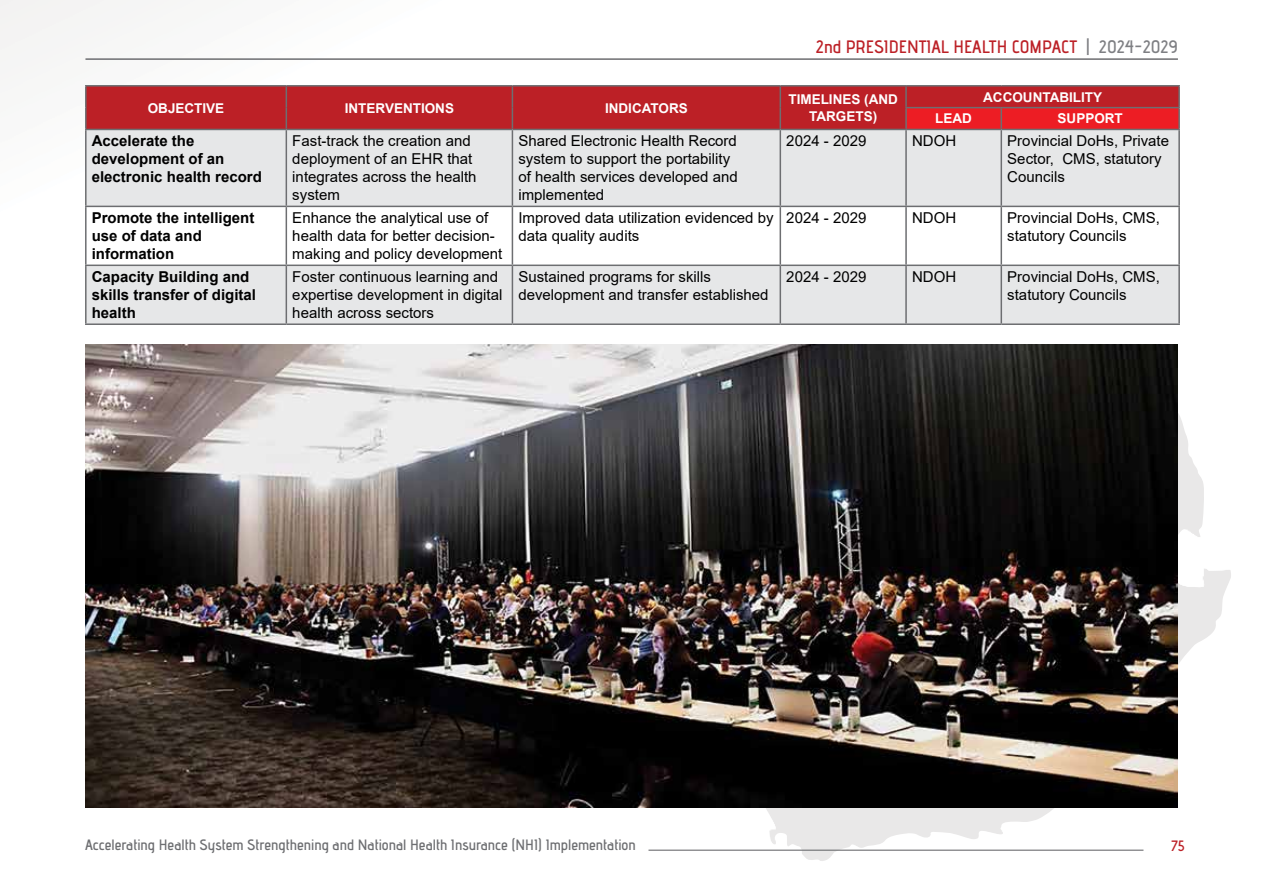
<style>
.page{position:relative;width:1263px;height:893px;background:#fff}
.page>*{position:absolute;margin:0;border:0;box-sizing:border-box;transform-origin:0 0}
.t1{font:18px "advent Bd 2";color:#bc2026}
.t2{font:15px/18px "Arial";color:#000}
.t3{font:700 15px/18px "Arial";color:#000}
.t4{font:15px "advent Bd 2";color:#6d6e71}
.t5{font:15px "advent Bd 2";color:#bc2026}
.t6{font:700 13.5px/16.2px "Arial";color:#fff;text-align:center}
.s1{color:#7e7f83}
</style>
<div class="page">
<hr style="left:85px;top:58px;width:1093px;height:2px;background:#6d6e71">
<hr style="left:648px;top:850px;width:495px;height:1px;background:#6d6e71">
<div style="left:87px;top:87px;width:1091px;height:42px;background:#bc2026"></div>
<svg style="left:907px;top:108px;width:271px;height:21px;background:#e81f26"></svg>
<div style="left:87px;top:130px;width:1091px;height:193px;background:#e6e7e8"></div>
<svg style="left:87px;top:207px;width:1091px;height:58px"></svg>
<hr style="left:85px;top:85px;width:201px;height:2px;background:#6d6e71">
<hr style="left:85px;top:87px;width:2px;height:21px;background:#6d6e71">
<hr style="left:286px;top:85px;width:226px;height:2px;background:#6d6e71">
<hr style="left:512px;top:85px;width:268px;height:2px;background:#6d6e71">
<hr style="left:780px;top:85px;width:126px;height:2px;background:#6d6e71">
<hr style="left:779px;top:87px;width:2px;height:21px;background:#6d6e71">
<hr style="left:85px;top:108px;width:2px;height:21px;background:#6d6e71">
<svg style="left:286px;top:87px;width:1px;height:42px"></svg>
<svg style="left:512px;top:87px;width:1px;height:42px"></svg>
<hr style="left:779px;top:108px;width:2px;height:21px;background:#6d6e71">
<hr style="left:906px;top:85px;width:95px;height:2px;background:#6d6e71">
<hr style="left:905px;top:87px;width:2px;height:20px;background:#6d6e71">
<hr style="left:1001px;top:85px;width:179px;height:2px;background:#6d6e71">
<hr style="left:1178px;top:87px;width:2px;height:20px;background:#6d6e71">
<hr style="left:905px;top:107px;width:96px;height:1px;background:#6d6e71">
<hr style="left:905px;top:108px;width:2px;height:21px;background:#6d6e71">
<hr style="left:1001px;top:107px;width:179px;height:1px;background:#6d6e71">
<hr style="left:1000px;top:108px;width:2px;height:21px;background:#6d6e71">
<hr style="left:1178px;top:108px;width:2px;height:21px;background:#6d6e71">
<hr style="left:85px;top:129px;width:201px;height:1px;background:#6d6e71">
<hr style="left:85px;top:130px;width:2px;height:76px;background:#6d6e71">
<hr style="left:286px;top:129px;width:226px;height:1px;background:#6d6e71">
<hr style="left:286px;top:130px;width:1px;height:76px;background:#6d6e71">
<hr style="left:512px;top:129px;width:268px;height:1px;background:#6d6e71">
<hr style="left:512px;top:130px;width:1px;height:76px;background:#6d6e71">
<hr style="left:780px;top:129px;width:126px;height:1px;background:#6d6e71">
<hr style="left:779px;top:130px;width:2px;height:76px;background:#6d6e71">
<hr style="left:906px;top:129px;width:95px;height:1px;background:#6d6e71">
<hr style="left:905px;top:130px;width:2px;height:76px;background:#6d6e71">
<hr style="left:1001px;top:129px;width:179px;height:1px;background:#6d6e71">
<hr style="left:1000px;top:130px;width:2px;height:76px;background:#6d6e71">
<hr style="left:1178px;top:130px;width:2px;height:76px;background:#6d6e71">
<hr style="left:85px;top:206px;width:201px;height:1px;background:#6d6e71">
<hr style="left:85px;top:207px;width:2px;height:58px;background:#6d6e71">
<hr style="left:286px;top:206px;width:226px;height:1px;background:#6d6e71">
<hr style="left:286px;top:207px;width:1px;height:58px;background:#6d6e71">
<hr style="left:512px;top:206px;width:268px;height:1px;background:#6d6e71">
<hr style="left:512px;top:207px;width:1px;height:58px;background:#6d6e71">
<hr style="left:780px;top:206px;width:126px;height:1px;background:#6d6e71">
<hr style="left:779px;top:207px;width:2px;height:58px;background:#6d6e71">
<hr style="left:906px;top:206px;width:95px;height:1px;background:#6d6e71">
<hr style="left:905px;top:207px;width:2px;height:58px;background:#6d6e71">
<hr style="left:1001px;top:206px;width:179px;height:1px;background:#6d6e71">
<hr style="left:1000px;top:207px;width:2px;height:58px;background:#6d6e71">
<hr style="left:1178px;top:207px;width:2px;height:58px;background:#6d6e71">
<hr style="left:85px;top:265px;width:201px;height:1px;background:#6d6e71">
<hr style="left:85px;top:266px;width:2px;height:57px;background:#6d6e71">
<hr style="left:85px;top:323px;width:201px;height:2px;background:#6d6e71">
<hr style="left:286px;top:265px;width:226px;height:1px;background:#6d6e71">
<hr style="left:286px;top:266px;width:1px;height:57px;background:#6d6e71">
<hr style="left:512px;top:265px;width:268px;height:1px;background:#6d6e71">
<hr style="left:512px;top:266px;width:1px;height:57px;background:#6d6e71">
<hr style="left:780px;top:265px;width:126px;height:1px;background:#6d6e71">
<hr style="left:779px;top:266px;width:2px;height:57px;background:#6d6e71">
<hr style="left:906px;top:265px;width:95px;height:1px;background:#6d6e71">
<hr style="left:905px;top:266px;width:2px;height:57px;background:#6d6e71">
<hr style="left:1001px;top:265px;width:179px;height:1px;background:#6d6e71">
<hr style="left:1000px;top:266px;width:2px;height:57px;background:#6d6e71">
<hr style="left:1178px;top:266px;width:2px;height:57px;background:#6d6e71">
<hr style="left:286px;top:323px;width:226px;height:2px;background:#6d6e71">
<hr style="left:512px;top:323px;width:268px;height:2px;background:#6d6e71">
<hr style="left:780px;top:323px;width:126px;height:2px;background:#6d6e71">
<hr style="left:906px;top:323px;width:95px;height:2px;background:#6d6e71">
<hr style="left:1001px;top:323px;width:179px;height:2px;background:#6d6e71">
<img style="left:85px;top:344px;width:1093px;height:464px">
<p class="t1" style="left:816px;top:36px;width:364px">2nd PRESIDENTIAL HEALTH COMPACT <span class="s1">| 2024-2029</span></p>
<p class="t6" style="left:148px;top:100px;width:78px">OBJECTIVE</p>
<p class="t6" style="left:345px;top:100px;width:111px">INTERVENTIONS</p>
<p class="t6" style="left:605px;top:100px;width:84px">INDICATORS</p>
<p class="t6" style="left:788px;top:92px;width:111px">TIMELINES (AND<br>TARGETS)</p>
<p class="t6" style="left:983px;top:89px;width:120px">ACCOUNTABILITY</p>
<p class="t6" style="left:935px;top:111px;width:38px">LEAD</p>
<p class="t6" style="left:1057px;top:111px;width:67px">SUPPORT</p>
<p class="t3" style="left:92px;top:132px;width:172px">Accelerate the development of an electronic health record</p>
<p class="t2" style="left:292px;top:132px;width:186px">Fast-track the creation and deployment of an EHR that integrates across the health system</p>
<p class="t2" style="left:518px;top:132px;width:221px">Shared Electronic Health Record system to support the portability of health services developed and implemented</p>
<p class="t2" style="left:786px;top:132px;width:82px">2024 - 2029</p>
<p class="t2" style="left:912px;top:132px;width:46px">NDOH</p>
<p class="t2" style="left:1007px;top:132px;width:163px">Provincial DoHs, Private<br>Sector, CMS, statutory<br>Councils</p>
<p class="t3" style="left:92px;top:209px;width:164px">Promote the intelligent use of data and information</p>
<p class="t2" style="left:292px;top:209px;width:212px">Enhance the analytical use of health data for better decision&shy;making and policy development</p>
<p class="t2" style="left:518px;top:209px;width:257px">Improved data utilization evidenced by data quality audits</p>
<p class="t2" style="left:786px;top:209px;width:82px">2024 - 2029</p>
<p class="t2" style="left:912px;top:209px;width:46px">NDOH</p>
<p class="t2" style="left:1007px;top:209px;width:154px">Provincial DoHs, CMS, statutory Councils</p>
<p class="t3" style="left:92px;top:268px;width:166px">Capacity Building and skills transfer of digital health</p>
<p class="t2" style="left:292px;top:268px;width:212px">Foster continuous learning and expertise development in digital health across sectors</p>
<p class="t2" style="left:518px;top:268px;width:252px">Sustained programs for skills development and transfer established</p>
<p class="t2" style="left:786px;top:268px;width:82px">2024 - 2029</p>
<p class="t2" style="left:912px;top:268px;width:46px">NDOH</p>
<p class="t2" style="left:1007px;top:268px;width:154px">Provincial DoHs, CMS, statutory Councils</p>
<p class="t4" style="left:85px;top:835px;width:552px">Accelerating Health System Strengthening and National Health Insurance (NHI) Implementation</p>
<p class="t5" style="left:1171px;top:836px;width:15px">75</p>
</div>
